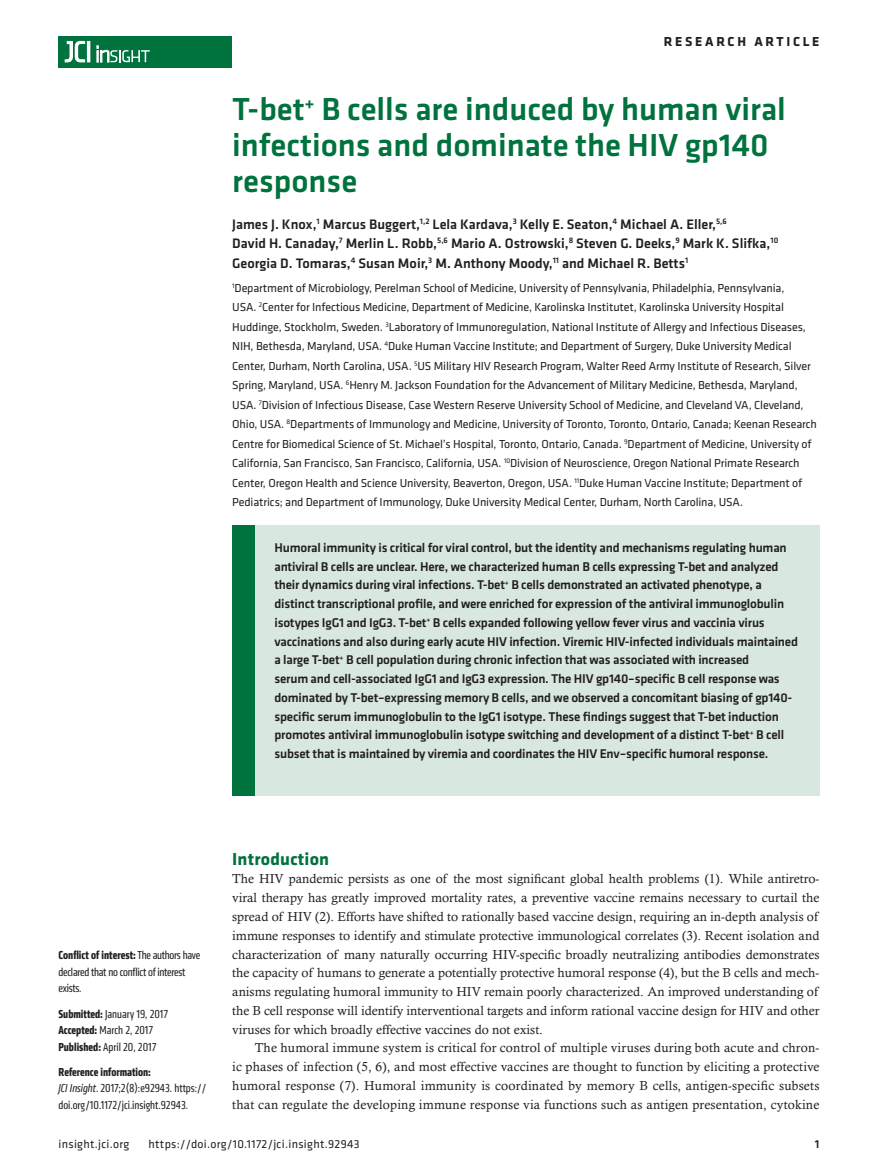
<style>
.page{position:relative;width:878px;height:1175px;background:#fff}
.page>*{position:absolute;margin:0;border:0;box-sizing:border-box;transform-origin:0 0}
.t1{font:500 33px/36px "Klavika Basic";color:#00723e}
.t2{font:700 18px "Klavika";letter-spacing:.01em;color:#00723e}
.t3{font:500 14.25px/19.5px "Klavika Basic";color:#231f20}
.t4{font:700 13.5px "Klavika Basic";letter-spacing:.2em;color:#231f20}
.t5{font:13.2px/18.8px "Calisto MT Std";letter-spacing:.01em;color:#231f20;text-align:justify}
.t6{font:500 13.2px/18.8px "Klavika Basic";letter-spacing:-.015em;color:#231f20}
.t7{font:12px/19.5px "Klavika";letter-spacing:-.01em;color:#231f20}
.t8{font:condensed 12px/16.5px "Klavika";color:#231f20}
.t9{font:condensed 12px/16.5px "Klavika";letter-spacing:-.02em;color:#231f20}
.t10{font:12px "Klavika Basic";letter-spacing:.025em;color:#231f20}
.t11{font:500 12px "Klavika Basic";color:#231f20}
.s1{font-weight:700}
.s2{font-style:italic}
</style>
<div class="page">
<div style="left:59px;top:36px;width:173px;height:31px;background:#00723e"></div>
<hr style="left:87px;top:41px;width:3px;height:21px;background:#fff">
<svg style="left:64px;top:41px;width:21px;height:22px"></svg>
<svg style="left:97px;top:46px;width:53px;height:16px"></svg>
<div style="left:232px;top:525px;width:587px;height:270px;background:#d8e8df"></div>
<div style="left:232px;top:525px;width:22px;height:270px;background:#00723e"></div>
<p class="t4" style="left:663px;top:32px;width:157px">RESEARCH ARTICLE</p>
<h1 class="t1" style="left:232px;top:91px;width:555px">T-bet<sup>+</sup> B cells are induced by human viral infections and dominate the HIV gp140 response</h1>
<p class="t3" style="left:232px;top:214px;width:547px">James J. Knox,<sup>1</sup> Marcus Buggert,<sup>1,2</sup> Lela Kardava,<sup>3</sup> Kelly E. Seaton,<sup>4</sup> Michael A. Eller,<sup>5,6<br></sup>David H. Canaday,<sup>7</sup> Merlin L. Robb,<sup>5,6</sup> Mario A. Ostrowski,<sup>8</sup> Steven G. Deeks,<sup>9</sup> Mark K. Slifka,<sup>10<br></sup>Georgia D. Tomaras,<sup>4</sup> Susan Moir,<sup>3</sup> M. Anthony Moody,<sup>11</sup> and Michael R. Betts<sup>1</sup></p>
<p class="t7" style="left:232px;top:277px;width:586px"><sup>1</sup>Department of Microbiology, Perelman School of Medicine, University of Pennsylvania, Philadelphia, Pennsylvania,<br>USA. <sup>2</sup>Center for Infectious Medicine, Department of Medicine, Karolinska Institutet, Karolinska University Hospital Huddinge, Stockholm, Sweden. <sup>3</sup>Laboratory of Immunoregulation, National Institute of Allergy and Infectious Diseases, NIH, Bethesda, Maryland, USA. <sup>4</sup>Duke Human Vaccine Institute; and Department of Surgery, Duke University Medical Center, Durham, North Carolina, USA. <sup>5</sup>US Military HIV Research Program, Walter Reed Army Institute of Research, Silver Spring, Maryland, USA. <sup>6</sup>Henry M. Jackson Foundation for the Advancement of Military Medicine, Bethesda, Maryland, USA. <sup>7</sup>Division of Infectious Disease, Case Western Reserve University School of Medicine, and Cleveland VA, Cleveland, Ohio, USA. <sup>8</sup>Departments of Immunology and Medicine, University of Toronto, Toronto, Ontario, Canada; Keenan Research Centre for Biomedical Science of St. Michael’s Hospital, Toronto, Ontario, Canada. <sup>9</sup>Department of Medicine, University of California, San Francisco, San Francisco, California, USA. <sup>10</sup>Division of Neuroscience, Oregon National Primate Research Center, Oregon Health and Science University, Beaverton, Oregon, USA. <sup>11</sup>Duke Human Vaccine Institute; Department of Pediatrics; and Department of Immunology, Duke University Medical Center, Durham, North Carolina, USA.</p>
<p class="t6" style="left:274px;top:537px;width:525px">Humoral immunity is critical for viral control, but the identity and mechanisms regulating human antiviral B cells are unclear. Here, we characterized human B cells expressing T-bet and analyzed their dynamics during viral infections. T-bet<sup>+</sup> B cells demonstrated an activated phenotype, a distinct transcriptional profile, and were enriched for expression of the antiviral immunoglobulin isotypes IgG1 and IgG3. T-bet<sup>+</sup> B cells expanded following yellow fever virus and vaccinia virus vaccinations and also during early acute HIV infection. Viremic HIV-infected individuals maintained a large T-bet<sup>+</sup> B cell population during chronic infection that was associated with increased<br>serum and cell-associated IgG1 and IgG3 expression. The HIV gp140–specific B cell response was dominated by T-bet–expressing memory B cells, and we observed a concomitant biasing of gp140- specific serum immunoglobulin to the IgG1 isotype. These findings suggest that T-bet induction promotes antiviral immunoglobulin isotype switching and development of a distinct T-bet<sup>+</sup> B cell subset that is maintained by viremia and coordinates the HIV Env–specific humoral response.</p>
<p class="t9" style="left:59px;top:947px;width:143px"><span class="s1">Conflict of interest:</span> The authors have declared that no conflict of interest exists.</p>
<p class="t8" style="left:59px;top:1005px;width:111px"><span class="s1">Submitted:</span> January 19, 2017<br><span class="s1">Accepted:</span> March 2, 2017<br><span class="s1">Published:</span> April 20, 2017</p>
<p class="t8" style="left:59px;top:1063px;width:149px"><span class="s1">Reference information:<br></span><span class="s2">JCI Insight</span>. 2017;2(8):e92943. https:// doi.org/10.1172/jci.insight.92943.</p>
<h2 class="t2" style="left:232px;top:845px;width:98px">Introduction</h2>
<p class="t5" style="left:232px;top:869px;width:588px">The HIV pandemic persists as one of the most significant global health problems (1). While antiretro&shy;viral therapy has greatly improved mortality rates, a preventive vaccine remains necessary to curtail the spread of HIV (2). Efforts have shifted to rationally based vaccine design, requiring an in-depth analysis of immune responses to identify and stimulate protective immunological correlates (3). Recent isolation and characterization of many naturally occurring HIV-specific broadly neutralizing antibodies demonstrates the capacity of humans to generate a potentially protective humoral response (4), but the B cells and mech&shy;anisms regulating humoral immunity to HIV remain poorly characterized. An improved understanding of the B cell response will identify interventional targets and inform rational vaccine design for HIV and other viruses for which broadly effective vaccines do not exist.</p>
<p class="t5" style="left:232px;top:1038px;width:588px;text-indent:22px">The humoral immune system is critical for control of multiple viruses during both acute and chron&shy;ic phases of infection (5, 6), and most effective vaccines are thought to function by eliciting a protective humoral response (7). Humoral immunity is coordinated by memory B cells, antigen-specific subsets that can regulate the developing immune response via functions such as antigen presentation, cytokine</p>
<p class="t10" style="left:58px;top:1135px;width:72px">insight.jci.org</p>
<p class="t10" style="left:148px;top:1135px;width:213px">https://doi.org/10.1172/jci.insight.92943</p>
<p class="t11" style="left:814px;top:1135px;width:6px">1</p>
</div>
